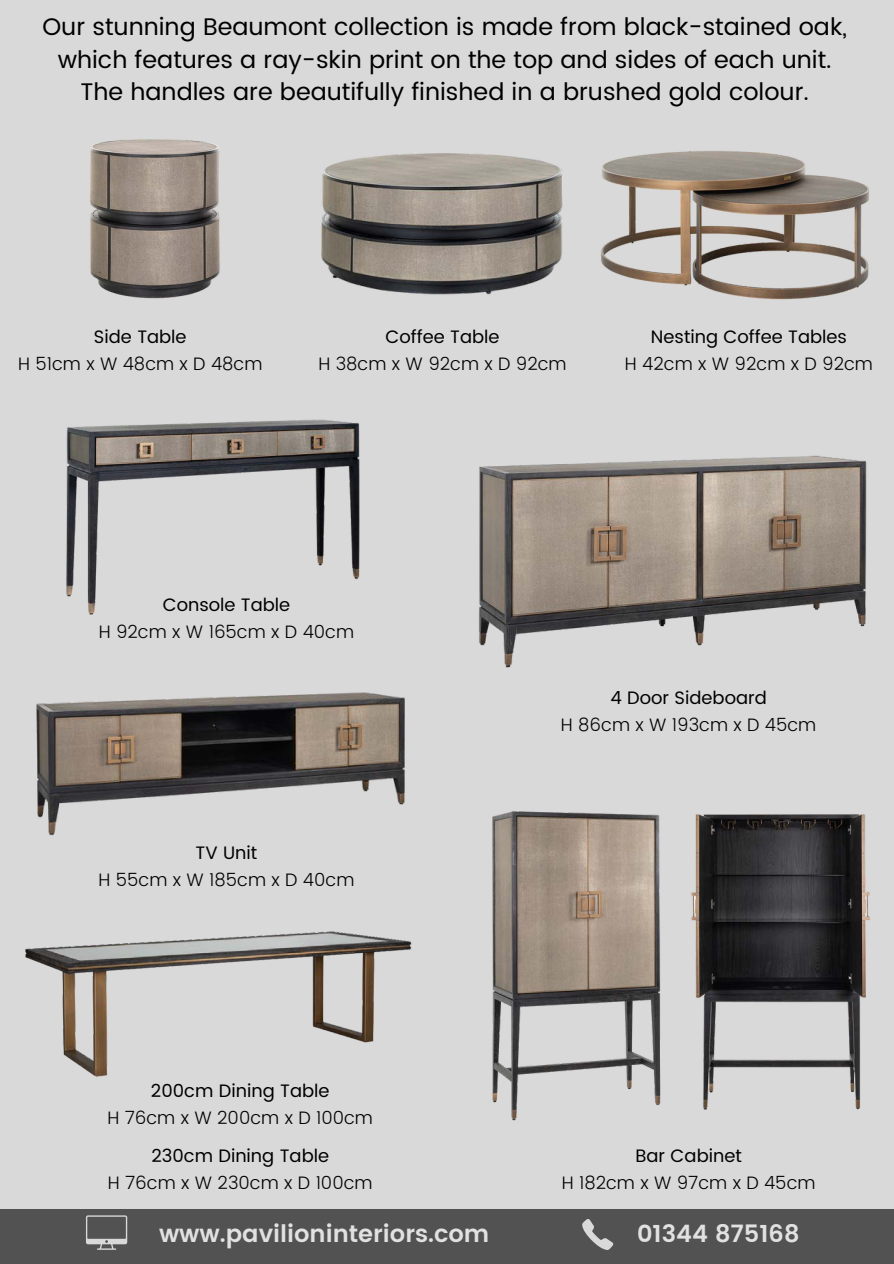
<style>
.page{position:relative;width:894px;height:1264px;background:#fff}
.page>*{position:absolute;margin:0;border:0;box-sizing:border-box;transform-origin:0 0}
.t1{font:24px/32.7px "Poppins";color:#000;text-align:center}
.t2{font:600 24px "Poppins";color:#e1e1e1}
.t3{font:300 18px "Poppins";color:#000}
.t4{font:18px "Poppins";color:#000}
</style>
<div class="page">
<div style="left:0;top:0;width:893px;height:1263px;background:#d9d9d9"></div>
<div style="left:0;top:1208px;width:893px;height:55px;background:#525252"></div>
<svg style="left:582px;top:1219px;width:31px;height:30px"></svg>
<svg style="left:86px;top:1215px;width:41px;height:34px"></svg>
<img style="left:90px;top:139px;width:130px;height:160px">
<img style="left:321px;top:153px;width:242px;height:142px">
<img style="left:600px;top:151px;width:269px;height:149px">
<img style="left:66px;top:419px;width:294px;height:196px">
<img style="left:36px;top:692px;width:369px;height:77px">
<img style="left:479px;top:455px;width:388px;height:213px">
<img style="left:492px;top:811px;width:169px;height:310px">
<img style="left:691px;top:814px;width:179px;height:296px">
<img style="left:25px;top:769px;width:387px;height:308px">
<p class="t1" style="left:42px;top:10px;width:805px">Our stunning Beaumont collection is made from black-stained oak, which features a ray-skin print on the top and sides of each unit.<br>The handles are beautifully finished in a brushed gold colour.</p>
<p class="t4" style="left:94px;top:326px;width:94px">Side Table</p>
<p class="t3" style="left:18px;top:353px;width:246px">H 51cm x W 48cm x D 48cm</p>
<p class="t4" style="left:385px;top:326px;width:115px">Coffee Table</p>
<p class="t3" style="left:318px;top:353px;width:250px">H 38cm x W 92cm x D 92cm</p>
<p class="t4" style="left:650px;top:326px;width:197px">Nesting Coffee Tables</p>
<p class="t3" style="left:624px;top:353px;width:249px">H 42cm x W 92cm x D 92cm</p>
<p class="t4" style="left:163px;top:594px;width:129px">Console Table</p>
<p class="t3" style="left:99px;top:621px;width:257px">H 92cm x W 165cm x D 40cm</p>
<p class="t4" style="left:195px;top:842px;width:63px">TV Unit</p>
<p class="t3" style="left:98px;top:869px;width:257px">H 55cm x W 185cm x D 40cm</p>
<p class="t4" style="left:151px;top:1079px;width:180px">200cm Dining Table</p>
<p class="t3" style="left:107px;top:1106px;width:267px">H 76cm x W 200cm x D 100cm</p>
<p class="t4" style="left:151px;top:1145px;width:179px">230cm Dining Table</p>
<h1 class="t3" style="left:108px;top:1172px;width:266px">H 76cm x W 230cm x D 100cm</h1>
<p class="t4" style="left:610px;top:687px;width:158px">4 Door Sideboard</p>
<p class="t3" style="left:560px;top:714px;width:257px">H 86cm x W 193cm x D 45cm</p>
<p class="t4" style="left:635px;top:1145px;width:108px">Bar Cabinet</p>
<p class="t3" style="left:561px;top:1172px;width:255px">H 182cm x W 97cm x D 45cm</p>
<p class="t2" style="left:159px;top:1219px;width:332px">www.pavilioninteriors.com</p>
<p class="t2" style="left:637px;top:1219px;width:164px">01344 875168</p>
</div>
